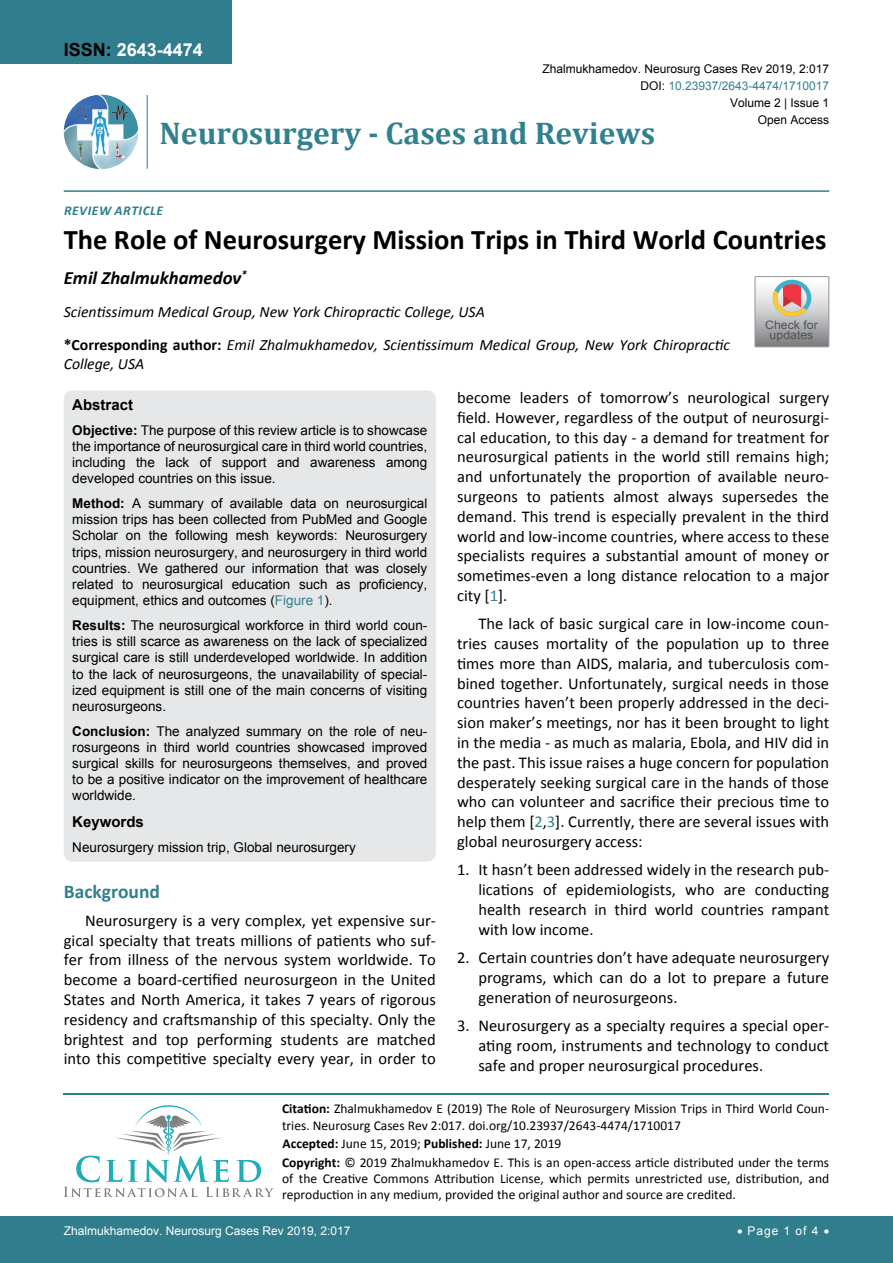
<style>
.page{position:relative;width:893px;height:1263px;background:#fff}
.page>*{position:absolute;margin:0;border:0;box-sizing:border-box;transform-origin:0 0}
.t1{font:700 31.5px "Cambria";color:#30808d}
.t2{font:700 28.5px "Calibri";color:#000}
.t3{font:700 19.5px "Calibri";color:#30808d}
.t4{font:italic 700 18.75px "Calibri";color:#000}
.t5{font:700 18px "Arial";color:#fff}
.t6{font:16.5px/19.8px "Calibri";color:#000;text-align:justify}
.t7{font:italic 15.75px/33px "Calibri";color:#000}
.t8{font:700 15px "Arial";color:#000}
.t9{font:13.5px/16.2px "Arial";color:#000;text-align:justify}
.t10{font:13.5px/16.2px "Calibri";color:#000}
.t11{font:italic 700 13.5px "Calibri";letter-spacing:.04em;color:#307d8d}
.t12{font:12px "Arial";color:#000}
.t13{font:12px "Arial";color:#fff}
.t14{font:12px "Arial";color:#30808d}
.t15{font:11.7px/10.1px "Arial";color:#535353;text-align:center;scale:1.06 1}
.s1{color:#000}
.s2{font-weight:700;font-style:normal}
.s3{color:#30808d}
.s4{font-weight:700}
</style>
<div class="page">
<hr style="left:64px;top:1093px;width:765px;height:2px;background:#30808d">
<svg style="left:64px;top:1105px;width:210px;height:92px"></svg>
<img style="left:64px;top:95px;width:74px;height:74px;border-radius:37px">
<hr style="left:147px;top:95px;width:1px;height:74px;background:#307d8d">
<hr style="left:64px;top:190px;width:765px;height:2px;background:#307d8d">
<div style="left:0;top:1217px;width:893px;height:46px;background:#307d8d"></div>
<div style="left:0;top:0;width:231px;height:64px;background:#307d8d"></div>
<div style="left:64px;top:390px;width:372px;height:472px;background:#e6e7e8;border-radius:9px"></div>
<svg style="left:755px;top:277px;width:74px;height:70px;background:#bdb6b3"></svg>
<p class="t5" style="left:64px;top:38px;width:141px"><span class="s1">ISSN:</span> 2643-4474</p>
<p class="t12" style="left:542px;top:60px;width:288px">Zhalmukhamedov. Neurosurg Cases Rev 2019, 2:017</p>
<p class="t12" style="left:730px;top:95px;width:101px">Volume 2 | Issue 1</p>
<p class="t14" style="left:640px;top:78px;width:190px"><span class="s1">DOI:</span> 10.23937/2643-4474/1710017</p>
<h1 class="t1" style="left:160px;top:111px;width:497px">Neurosurgery - Cases and Reviews</h1>
<p class="t11" style="left:64px;top:202px;width:101px">Review Article</p>
<p class="t12" style="left:758px;top:112px;width:73px">Open Access</p>
<h2 class="t2" style="left:64px;top:221px;width:764px">The Role of Neurosurgery Mission Trips in Third World Countries</h2>
<p class="t4" style="left:64px;top:266px;width:185px">Emil Zhalmukhamedov<sup>*</sup></p>
<p class="t7" style="left:64px;top:295px;width:668px">Scientissimum Medical Group, New York Chiropractic College, USA<br><span class="s2">*Corresponding author:</span> Emil Zhalmukhamedov, Scientissimum Medical Group, New York Chiropractic</p>
<p class="t7" style="left:64px;top:347px;width:82px">College, USA</p>
<p class="t6" style="left:457px;top:388px;width:374px">become leaders of tomorrow’s neurological surgery field. However, regardless of the output of neurosurgi&shy;cal education, to this day - a demand for treatment for neurosurgical patients in the world still remains high; and unfortunately the proportion of available neuro&shy;surgeons to patients almost always supersedes the demand. This trend is especially prevalent in the third world and low-income countries, where access to these specialists requires a substantial amount of money or sometimes-even a long distance relocation to a major city [<span class="s3">1</span>].</p>
<p class="t6" style="left:457px;top:614px;width:374px;text-indent:21px">The lack of basic surgical care in low-income coun&shy;tries causes mortality of the population up to three times more than AIDS, malaria, and tuberculosis com&shy;bined together. Unfortunately, surgical needs in those countries haven’t been properly addressed in the deci&shy;sion maker’s meetings, nor has it been brought to light in the media - as much as malaria, Ebola, and HIV did in the past. This issue raises a huge concern for population desperately seeking surgical care in the hands of those who can volunteer and sacrifice their precious time to help them [<span class="s3">2</span>,<span class="s3">3</span>]. Currently, there are several issues with global neurosurgery access:</p>
<p class="t6" style="left:478px;top:860px;width:352px;text-indent:-21px">1. It hasn’t been addressed widely in the research pub&shy;lications of epidemiologists, who are conducting health research in third world countries rampant with low income.</p>
<p class="t6" style="left:478px;top:948px;width:352px;text-indent:-21px">2. Certain countries don’t have adequate neurosurgery programs, which can do a lot to prepare a future generation of neurosurgeons.</p>
<p class="t6" style="left:478px;top:1016px;width:352px;text-indent:-21px">3. Neurosurgery as a specialty requires a special oper&shy;ating room, instruments and technology to conduct safe and proper neurosurgical procedures.</p>
<p class="t15" style="left:765px;top:320px;width:51px">Check for updates</p>
<p class="t8" style="left:72px;top:395px;width:62px">Abstract</p>
<p class="t9" style="left:72px;top:422px;width:357px"><span class="s4">Objective:</span> The purpose of this review article is to showcase the importance of neurosurgical care in third world countries, including the lack of support and awareness among developed countries on this issue.</p>
<p class="t9" style="left:72px;top:495px;width:357px"><span class="s4">Method:</span> A summary of available data on neurosurgical mission trips has been collected from PubMed and Google Scholar on the following mesh keywords: Neurosurgery trips, mission neurosurgery, and neurosurgery in third world countries. We gathered our information that was closely related to neurosurgical education such as proficiency, equipment, ethics and outcomes (<span class="s3">Figure 1</span>).</p>
<p class="t9" style="left:72px;top:617px;width:357px"><span class="s4">Results:</span> The neurosurgical workforce in third world coun&shy;tries is still scarce as awareness on the lack of specialized surgical care is still underdeveloped worldwide. In addition to the lack of neurosurgeons, the unavailability of special&shy;ized equipment is still one of the main concerns of visiting neurosurgeons.</p>
<p class="t9" style="left:72px;top:723px;width:357px"><span class="s4">Conclusion:</span> The analyzed summary on the role of neu&shy;rosurgeons in third world countries showcased improved surgical skills for neurosurgeons themselves, and proved to be a positive indicator on the improvement of healthcare worldwide.</p>
<p class="t8" style="left:72px;top:812px;width:73px">Keywords</p>
<p class="t9" style="left:72px;top:839px;width:285px">Neurosurgery mission trip, Global neurosurgery</p>
<p class="t3" style="left:64px;top:878px;width:98px">Background</p>
<p class="t6" style="left:64px;top:910px;width:374px;text-indent:21px">Neurosurgery is a very complex, yet expensive sur&shy;gical specialty that treats millions of patients who suf&shy;fer from illness of the nervous system worldwide. To become a board-certified neurosurgeon in the United States and North America, it takes 7 years of rigorous residency and craftsmanship of this specialty. Only the brightest and top performing students are matched into this competitive specialty every year, in order to</p>
<p class="t10" style="left:282px;top:1101px;width:549px"><span class="s4">Citation:</span> Zhalmukhamedov E (2019) The Role of Neurosurgery Mission Trips in Third World Coun&shy;tries. Neurosurg Cases Rev 2:017. doi.org/10.23937/2643-4474/1710017</p>
<p class="t10" style="left:282px;top:1134px;width:549px;line-height:18.6px"><span class="s4">Accepted:</span> June 15, 2019; <span class="s4">Published:</span> June 17, 2019<br><span class="s4">Copyright:</span> © 2019 Zhalmukhamedov E. This is an open-access article distributed under the terms</p>
<p class="t10" style="left:282px;top:1170px;width:549px">of the Creative Commons Attribution License, which permits unrestricted use, distribution, and reproduction in any medium, provided the original author and source are credited.</p>
<p class="t13" style="left:64px;top:1223px;width:288px">Zhalmukhamedov. Neurosurg Cases Rev 2019, 2:017</p>
<p class="t13" style="left:737px;top:1223px;width:94px">• Page 1 of 4 •</p>
</div>
